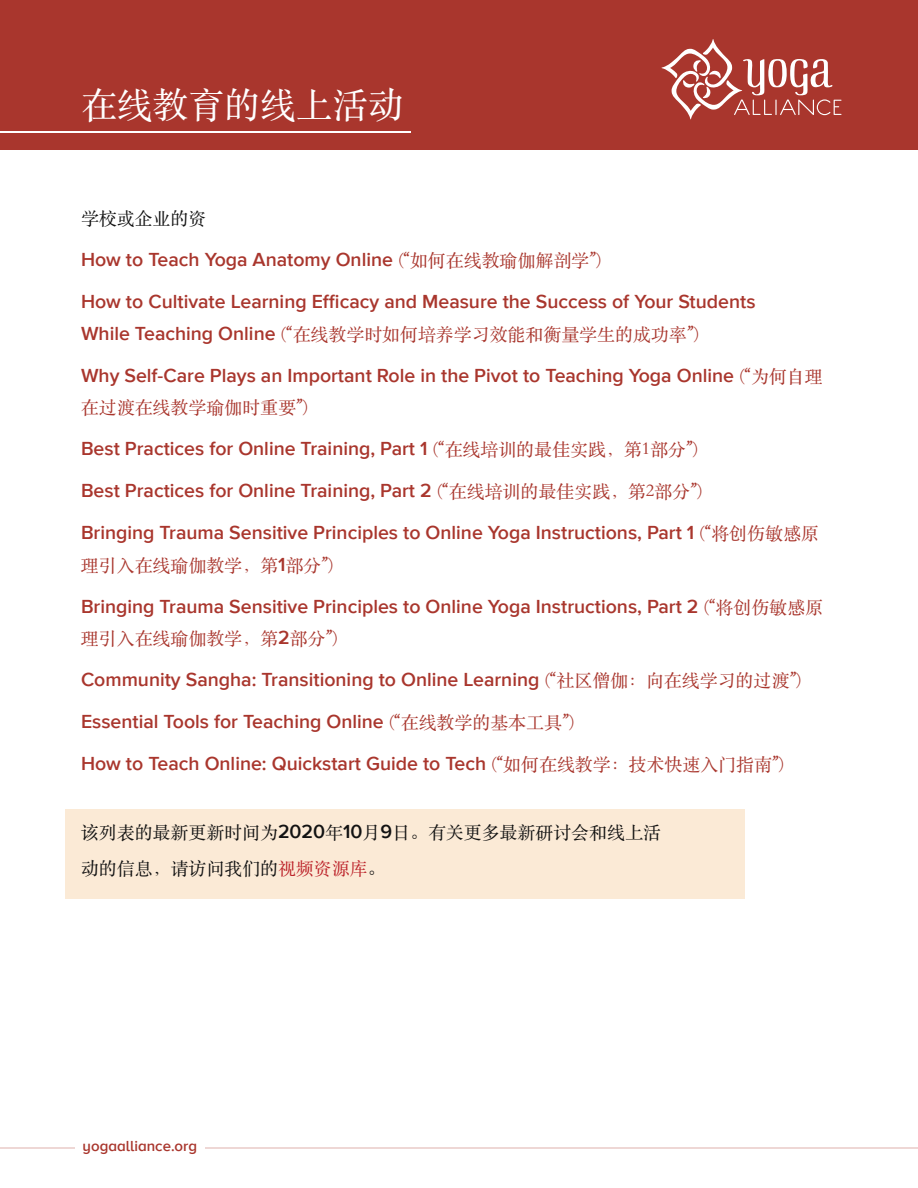
<style>
.page{position:relative;width:918px;height:1188px;background:#fff}
.page>*{position:absolute;margin:0;border:0;box-sizing:border-box;transform-origin:0 0}
.t1{font:36px "ST Songti SC Regular";letter-spacing:-.005em;color:#fff}
.t2{font:600 19.5px/42px "Proxima Nova";color:#a9362d}
.t3{font:18px "ST Songti SC Regular";letter-spacing:-.005em;color:#a9362d}
.t4{font:18px/36px "ST Songti SC Regular";letter-spacing:-.005em;color:#121212}
.t5{font:600 15px "Proxima Nova A";color:#a9362d}
.s1{font-family:"ST Songti SC Regular";font-weight:400;font-size:18px}
.s2{font-family:"Proxima Nova";font-weight:600;font-size:19.5px}
.s3{color:#bc2229}
</style>
<div class="page">
<div style="left:65px;top:809px;width:680px;height:89px;background:#fbead6"></div>
<div style="left:0;top:0;width:918px;height:149px;background:#a9362d"></div>
<svg style="left:662px;top:39px;width:180px;height:80px"></svg>
<hr style="left:0;top:1147px;width:918px;height:2px;background:#a9362d">
<div style="left:75px;top:1136px;width:130px;height:23px;background:#fff"></div>
<hr style="left:0;top:131px;width:411px;height:2px;background:#fff">
<h1 class="t1" style="left:81px;top:83px;width:324px">在线教育的线上活动</h1>
<p class="t4" style="left:81px;top:200px;width:127px">学校或企业的资</p>
<p class="t2" style="left:81px;top:238px;width:676px">How to Teach Yoga Anatomy Online <span class="s1">(“如何在线教瑜伽解剖学”)<br></span>How to Cultivate Learning Efficacy and Measure the Success of Your Students</p>
<p class="t3" style="left:81px;top:323px;width:620px"><span class="s2">While Teaching Online</span> (“在线教学时如何培养学习效能和衡量学生的成功率”)</p>
<p class="t2" style="left:81px;top:354px;width:743px">Why Self-Care Plays an Important Role in the Pivot to Teaching Yoga Online <span class="s1">(“为何自理</span></p>
<p class="t3" style="left:81px;top:396px;width:229px">在过渡在线教学瑜伽时重要”)</p>
<p class="t2" style="left:81px;top:427px;width:739px">Best Practices for Online Training, Part 1 <span class="s1">(“在线培训的最佳实践，第1部分”)<br></span>Best Practices for Online Training, Part 2 <span class="s1">(“在线培训的最佳实践，第2部分”)<br></span>Bringing Trauma Sensitive Principles to Online Yoga Instructions, Part 1 <span class="s1">(“将创伤敏感原</span></p>
<p class="t3" style="left:81px;top:554px;width:254px">理引入在线瑜伽教学，第<span class="s2">1</span>部分”)</p>
<p class="t2" style="left:81px;top:585px;width:744px">Bringing Trauma Sensitive Principles to Online Yoga Instructions, Part 2 <span class="s1">(“将创伤敏感原</span></p>
<p class="t3" style="left:81px;top:627px;width:259px">理引入在线瑜伽教学，第<span class="s2">2</span>部分”)</p>
<p class="t2" style="left:81px;top:658px;width:722px">Community Sangha: Transitioning to Online Learning <span class="s1">(“社区僧伽：向在线学习的过渡”)<br></span>Essential Tools for Teaching Online <span class="s1">(“在线教学的基本工具”)<br></span>How to Teach Online: Quickstart Guide to Tech <span class="s1">(“如何在线教学：技术快速入门指南”)</span></p>
<p class="t4" style="left:81px;top:813px;width:581px">该列表的最新更新时间为<span class="s2">2020</span>年<span class="s2">10</span>月<span class="s2">9</span>日。有关更多最新研讨会和线上活动的信息，请访问我们的<span class="s3">视频资源库</span>。</p>
<p class="t5" style="left:83px;top:1135px;width:116px">yogaalliance.org</p>
</div>
